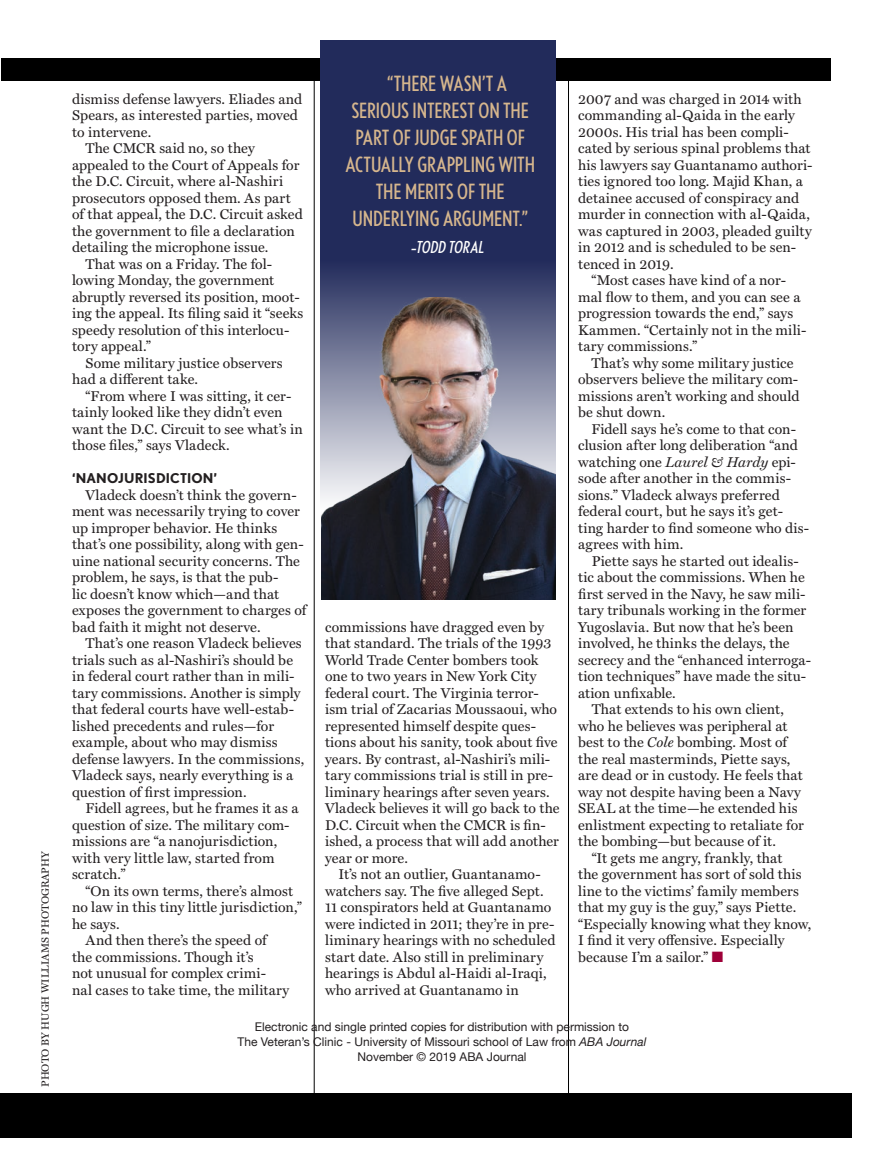
<style>
.page{position:relative;width:885px;height:1161px;background:#fff}
.page>*{position:absolute;margin:0;border:0;box-sizing:border-box;transform-origin:0 0}
.t1{font:condensed 21px "Nobel";letter-spacing:-.005em;color:#d6b68d}
.t2{font:italic condensed 16.5px "Nobel";color:#fff}
.t3{font:14.25px/16.5px "Miller Text";letter-spacing:.01em;color:#231f20}
.t4{font:700 13.5px "Nobel";letter-spacing:.01em;color:#231f20}
.t5{font:12px/15px "Helvetica Neue";color:#231f20;text-align:center}
.t6{font:10.5px "Miller Text";color:#231f20}
.s1{font-style:italic}
.s2{color:#9e0039}
</style>
<div class="page">
<div style="left:1px;top:59px;width:829px;height:22px;background:#000"></div>
<div style="left:320px;top:40px;width:235px;height:519px;background:#222b5b"></div>
<img style="left:321px;top:297px;width:234px;height:303px">
<div style="left:0;top:1094px;width:850px;height:44px;background:#000"></div>
<hr style="left:568px;top:73px;width:1px;height:1029px;background:#000">
<hr style="left:314px;top:73px;width:1px;height:1040px;background:#000">
<p class="t6" style="left:37px;top:1087px;width:238px;rotate:-90deg">PHOTO BY HUGH WILLIAMS PHOTOGRAPHY</p>
<p class="t3" style="left:72px;top:89px;width:232px">dismiss defense lawyers. Eliades and</p>
<p class="t3" style="left:72px;top:106px;width:227px">Spears, as interested parties, moved</p>
<p class="t3" style="left:72px;top:122px;width:81px">to intervene.</p>
<p class="t3" style="left:85px;top:139px;width:171px">The CMCR said no, so they</p>
<p class="t3" style="left:72px;top:155px;width:229px">appealed to the Court of Appeals for</p>
<p class="t3" style="left:72px;top:172px;width:213px">the D.C. Circuit, where al-Nashiri</p>
<p class="t3" style="left:72px;top:188px;width:220px">prosecutors opposed them. As part</p>
<p class="t3" style="left:72px;top:205px;width:232px">of that appeal, the D.C. Circuit asked</p>
<p class="t3" style="left:72px;top:221px;width:224px">the government to file a declaration</p>
<p class="t3" style="left:72px;top:238px;width:198px">detailing the microphone issue.</p>
<p class="t3" style="left:85px;top:254px;width:188px">That was on a Friday. The fol-</p>
<p class="t3" style="left:72px;top:271px;width:204px">lowing Monday, the government</p>
<p class="t3" style="left:72px;top:287px;width:229px">abruptly reversed its position, moot-</p>
<p class="t3" style="left:72px;top:304px;width:233px">ing the appeal. Its filing said it “seeks</p>
<p class="t3" style="left:72px;top:320px;width:219px">speedy resolution of this interlocu-</p>
<p class="t3" style="left:72px;top:337px;width:80px">tory appeal.”</p>
<p class="t3" style="left:85px;top:353px;width:198px">Some military justice observers</p>
<p class="t3" style="left:72px;top:370px;width:128px">had a different take.</p>
<p class="t3" style="left:85px;top:386px;width:207px">“From where I was sitting, it cer-</p>
<p class="t3" style="left:72px;top:403px;width:212px">tainly looked like they didn’t even</p>
<p class="t3" style="left:72px;top:419px;width:232px">want the D.C. Circuit to see what’s in</p>
<p class="t3" style="left:72px;top:436px;width:159px">those files,” says Vladeck.</p>
<p class="t4" style="left:72px;top:470px;width:147px">‘NANOJURISDICTION’</p>
<p class="t3" style="left:72px;top:485px;width:236px;text-indent:13px">Vladeck doesn’t think the govern&shy;ment was necessarily trying to cover up improper behavior. He thinks that’s one possibility, along with gen&shy;uine national security concerns. The problem, he says, is that the pub-<br>lic doesn’t know which—and that exposes the government to charges of bad faith it might not deserve.</p>
<p class="t3" style="left:72px;top:634px;width:234px;text-indent:13px">That’s one reason Vladeck believes trials such as al-Nashiri’s should be in federal court rather than in mili&shy;tary commissions. Another is simply that federal courts have well-estab&shy;lished precedents and rules—for example, about who may dismiss defense lawyers. In the commissions, Vladeck says, nearly everything is a question of first impression.</p>
<p class="t3" style="left:72px;top:799px;width:228px;text-indent:13px">Fidell agrees, but he frames it as a question of size. The military com&shy;missions are “a nanojurisdiction, with very little law, started from scratch.”</p>
<p class="t3" style="left:86px;top:881px;width:209px">“On its own terms, there’s almost</p>
<p class="t3" style="left:72px;top:898px;width:231px">no law in this tiny little jurisdiction,”</p>
<p class="t3" style="left:72px;top:914px;width:49px">he says.</p>
<p class="t3" style="left:86px;top:931px;width:183px">And then there’s the speed of</p>
<p class="t3" style="left:72px;top:947px;width:183px">the commissions. Though it’s</p>
<p class="t3" style="left:72px;top:964px;width:195px">not unusual for complex crimi-</p>
<p class="t3" style="left:72px;top:980px;width:219px">nal cases to take time, the military</p>
<h1 class="t1" style="left:387px;top:72px;width:121px">“THERE WASN’T A</h1>
<h1 class="t1" style="left:351px;top:99px;width:179px">SERIOUS INTEREST ON THE</h1>
<h1 class="t1" style="left:355px;top:126px;width:171px">PART OF JUDGE SPATH OF</h1>
<h1 class="t1" style="left:345px;top:153px;width:191px">ACTUALLY GRAPPLING WITH</h1>
<h1 class="t1" style="left:375px;top:180px;width:130px">THE MERITS OF THE</h1>
<h1 class="t1" style="left:352px;top:207px;width:177px">UNDERLYING ARGUMENT.”</h1>
<p class="t2" style="left:410px;top:238px;width:78px">—TODD TORAL</p>
<p class="t3" style="left:325px;top:617px;width:236px">commissions have dragged even by that standard. The trials of the 1993<br>World Trade Center bombers took one to two years in New York City federal court. The Virginia terror&shy;ism trial of Zacarias Moussaoui, who represented himself despite ques&shy;tions about his sanity, took about five years. By contrast, al-Nashiri’s mili&shy;tary commissions trial is still in pre&shy;liminary hearings after seven years.<br>Vladeck believes it will go back to the D.C. Circuit when the CMCR is fin&shy;ished, a process that will add another year or more.</p>
<p class="t3" style="left:325px;top:865px;width:232px;text-indent:13px">It’s not an outlier, Guantanamo&shy;watchers say. The five alleged Sept.<br>11 conspirators held at Guantanamo were indicted in 2011; they’re in pre&shy;liminary hearings with no scheduled start date. Also still in preliminary hearings is Abdul al-Haidi al-Iraqi, who arrived at Guantanamo in</p>
<p class="t3" style="left:578px;top:89px;width:225px">2007 and was charged in 2014 with</p>
<p class="t3" style="left:578px;top:106px;width:218px">commanding al-Qaida in the early</p>
<p class="t3" style="left:578px;top:122px;width:212px">2000s. His trial has been compli-</p>
<p class="t3" style="left:578px;top:139px;width:234px">cated by serious spinal problems that</p>
<p class="t3" style="left:578px;top:155px;width:236px">his lawyers say Guantanamo authori-</p>
<p class="t3" style="left:578px;top:172px;width:226px">ties ignored too long. Majid Khan, a</p>
<p class="t3" style="left:578px;top:188px;width:222px">detainee accused of conspiracy and</p>
<p class="t3" style="left:578px;top:205px;width:233px">murder in connection with al-Qaida,</p>
<p class="t3" style="left:578px;top:221px;width:235px">was captured in 2003, pleaded guilty</p>
<p class="t3" style="left:578px;top:238px;width:219px">in 2012 and is scheduled to be sen-</p>
<p class="t3" style="left:578px;top:254px;width:97px">tenced in 2019.</p>
<p class="t3" style="left:591px;top:271px;width:196px">“Most cases have kind of a nor-</p>
<p class="t3" style="left:578px;top:287px;width:224px">mal flow to them, and you can see a</p>
<p class="t3" style="left:578px;top:304px;width:217px">progression towards the end,” says</p>
<p class="t3" style="left:578px;top:320px;width:229px">Kammen. “Certainly not in the mili-</p>
<p class="t3" style="left:578px;top:337px;width:120px">tary commissions.”</p>
<p class="t3" style="left:591px;top:353px;width:203px">That’s why some military justice</p>
<p class="t3" style="left:578px;top:370px;width:221px">observers believe the military com-</p>
<p class="t3" style="left:578px;top:386px;width:223px">missions aren’t working and should</p>
<p class="t3" style="left:578px;top:403px;width:89px">be shut down.</p>
<p class="t3" style="left:591px;top:419px;width:206px">Fidell says he’s come to that con-</p>
<p class="t3" style="left:578px;top:436px;width:221px">clusion after long deliberation “and</p>
<p class="t3" style="left:578px;top:452px;width:219px">watching one <span class="s1">Laurel &amp; Hardy</span> epi-</p>
<p class="t3" style="left:578px;top:469px;width:214px">sode after another in the commis-</p>
<p class="t3" style="left:578px;top:485px;width:203px">sions.” Vladeck always preferred</p>
<p class="t3" style="left:578px;top:502px;width:206px">federal court, but he says it’s get-</p>
<p class="t3" style="left:578px;top:518px;width:232px">ting harder to find someone who dis-</p>
<p class="t3" style="left:578px;top:535px;width:107px">agrees with him.</p>
<p class="t3" style="left:591px;top:551px;width:208px">Piette says he started out idealis-</p>
<p class="t3" style="left:578px;top:568px;width:228px">tic about the commissions. When he</p>
<p class="t3" style="left:578px;top:584px;width:229px">first served in the Navy, he saw mili-</p>
<p class="t3" style="left:578px;top:601px;width:229px">tary tribunals working in the former</p>
<p class="t3" style="left:578px;top:617px;width:217px">Yugoslavia. But now that he’s been</p>
<p class="t3" style="left:578px;top:634px;width:213px">involved, he thinks the delays, the</p>
<p class="t3" style="left:578px;top:650px;width:234px">secrecy and the “enhanced interroga-</p>
<p class="t3" style="left:578px;top:667px;width:229px">tion techniques” have made the situ-</p>
<p class="t3" style="left:578px;top:684px;width:99px">ation unfixable.</p>
<p class="t3" style="left:591px;top:700px;width:194px">That extends to his own client,</p>
<p class="t3" style="left:578px;top:717px;width:211px">who he believes was peripheral at</p>
<p class="t3" style="left:578px;top:733px;width:210px">best to the <span class="s1">Cole</span> bombing. Most of</p>
<p class="t3" style="left:578px;top:750px;width:214px">the real masterminds, Piette says,</p>
<p class="t3" style="left:578px;top:766px;width:226px">are dead or in custody. He feels that</p>
<p class="t3" style="left:578px;top:783px;width:224px">way not despite having been a Navy</p>
<p class="t3" style="left:578px;top:799px;width:221px">SEAL at the time—he extended his</p>
<p class="t3" style="left:578px;top:816px;width:227px">enlistment expecting to retaliate for</p>
<p class="t3" style="left:578px;top:832px;width:199px">the bombing—but because of it.</p>
<p class="t3" style="left:591px;top:849px;width:192px">“It gets me angry, frankly, that</p>
<p class="t3" style="left:578px;top:865px;width:225px">the government has sort of sold this</p>
<p class="t3" style="left:578px;top:882px;width:222px">line to the victims’ family members</p>
<p class="t3" style="left:578px;top:898px;width:219px">that my guy is the guy,” says Piette.</p>
<p class="t3" style="left:578px;top:915px;width:235px">“Especially knowing what they know,</p>
<p class="t3" style="left:578px;top:931px;width:208px">I find it very offensive. Especially</p>
<p class="t3" style="left:578px;top:948px;width:146px">because I’m a sailor.” <span class="s2">■</span></p>
<p class="t5" style="left:237px;top:1019px;width:410px">Electronic and single printed copies for distribution with permission to<br>The Veteran’s Clinic - University of Missouri school of Law from <span class="s1">ABA Journal<br></span>November © 2019 ABA Journal</p>
</div>
